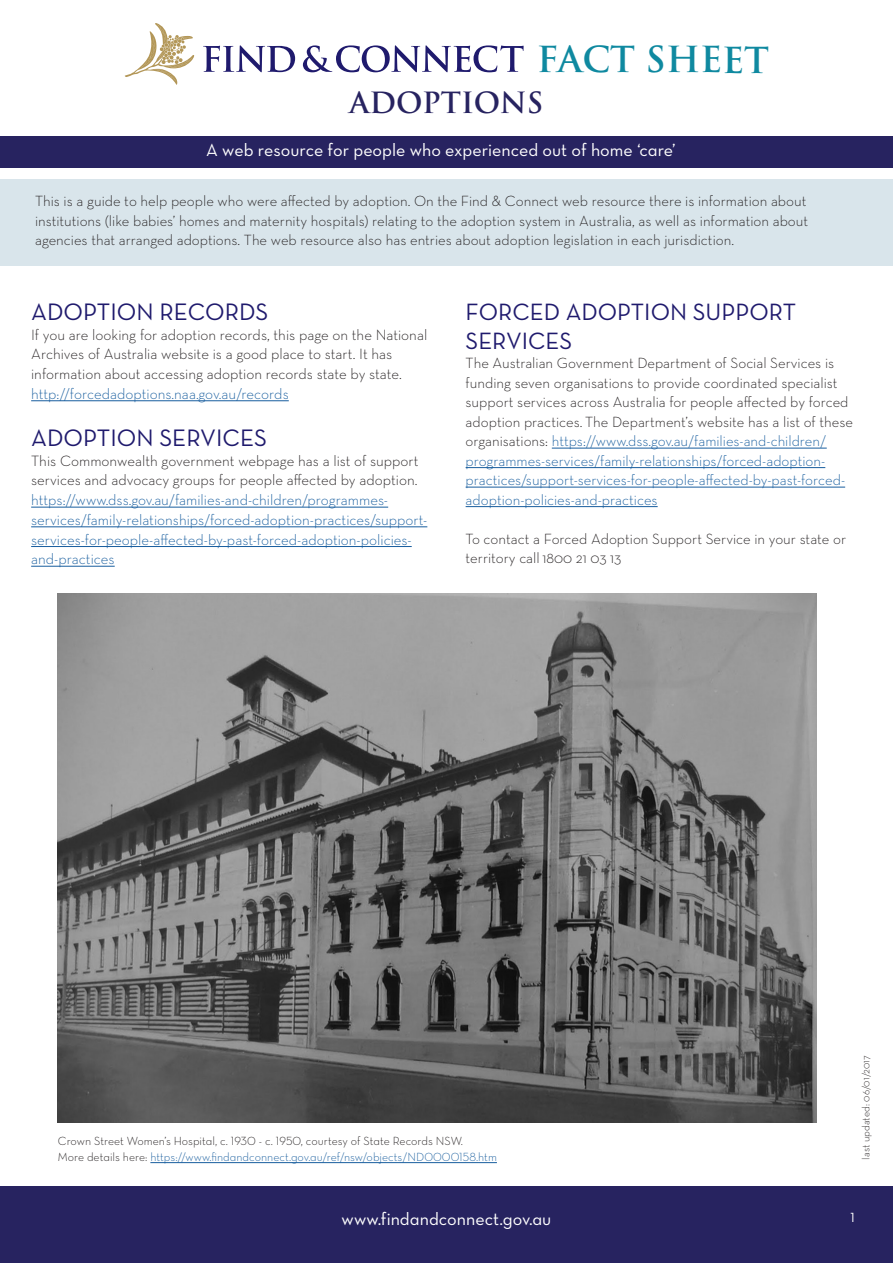
<style>
.page{position:relative;width:893px;height:1263px;background:#fff}
.page>*{position:absolute;margin:0;border:0;box-sizing:border-box;transform-origin:0 0}
.t1{font:700 34.95px "Trajan Pro";color:#0f89a0}
.t2{font:700 28.5px "Trajan Pro";color:#272360}
.f_C_head{font:24.3px "Neutra Text Book Alt";color:#1f1a6d}
.f_C_head-2{font:24px/28.8px "Neutra Text Book Alt";color:#1f1a6d}
.FS_body{font:18px "Neutra Text Book Alt";color:#fff}
.FS_body-2{font:300 15.15px/19.6px "Neutra Text";color:#175d9e}
.FS_body-3{font:300 15.15px/19.6px "Neutra Text";color:#231f20}
.FS_body-4{font:300 15px/19.5px "Neutra Text";color:#231f20}
.f_C_head-3{font:13.5px "Neutra Text Book Alt";color:#fff}
.t3{font:12px/16.5px "Neutra Text Light Alt";color:#231f20}
.FS_body-5{font:300 10.5px "Neutra Text";color:#231f20}
.s1{color:#175d9e}
.s2{color:#231f20}
</style>
<div class="page">
<div style="left:0;top:1186px;width:893px;height:77px;background:#272360"></div>
<div style="left:0;top:136px;width:893px;height:32px;background:#272360"></div>
<svg style="left:125px;top:23px;width:70px;height:62px"></svg>
<svg style="left:203px;top:45px;width:92px;height:27px"></svg>
<svg style="left:303px;top:45px;width:221px;height:27px"></svg>
<div style="left:0;top:180px;width:893px;height:86px;background:#d9e5eb"></div>
<hr style="left:31px;top:400px;width:258px;height:1px;background:#175d9e">
<hr style="left:31px;top:507px;width:357px;height:1px;background:#175d9e">
<hr style="left:31px;top:527px;width:396px;height:1px;background:#175d9e">
<hr style="left:31px;top:546px;width:381px;height:1px;background:#175d9e">
<hr style="left:31px;top:566px;width:84px;height:1px;background:#175d9e">
<hr style="left:552px;top:448px;width:275px;height:1px;background:#175d9e">
<hr style="left:466px;top:467px;width:359px;height:1px;background:#175d9e">
<hr style="left:466px;top:487px;width:379px;height:1px;background:#175d9e">
<hr style="left:466px;top:506px;width:192px;height:1px;background:#175d9e">
<hr style="left:150px;top:1162px;width:347px;height:1px;background:#175d9e">
<img style="left:58px;top:593px;width:759px;height:530px">
<h1 class="t1" style="left:537px;top:38px;width:234px">FACT SHEET</h1>
<p class="t2" style="left:349px;top:85px;width:195px">ADOPTIONS</p>
<p class="FS_body" style="left:206px;top:139px;width:471px">A web resource for people who experienced out of home ‘care’</p>
<p class="FS_body-4" style="left:35px;top:191px;width:775px;text-align:justify">This is a guide to help people who were affected by adoption. On the Find &amp; Connect web resource there is information about institutions (like babies’ homes and maternity hospitals) relating to the adoption system in Australia, as well as information about agencies that arranged adoptions. The web resource also has entries about adoption legislation in each jurisdiction.</p>
<p class="f_C_head" style="left:31px;top:297px;width:239px">ADOPTION RECORDS</p>
<p class="FS_body-3" style="left:31px;top:324px;width:398px">If you are looking for adoption records, this page on the National Archives of Australia website is a good place to start. It has information about accessing adoption records state by state. <span class="s1">http://forcedadoptions.naa.gov.au/records</span></p>
<p class="f_C_head" style="left:31px;top:423px;width:237px">ADOPTION SERVICES</p>
<p class="FS_body-2" style="left:31px;top:450px;width:398px"><span class="s2">This Commonwealth government webpage has a list of support services and advocacy groups for people affected by adoption. </span>https://www.dss.gov.au/families-and-children/programmes&shy;services/family-relationships/forced-adoption-practices/support&shy;services-for-people-affected-by-past-forced-adoption-policies&shy;and-practices</p>
<p class="f_C_head-2" style="left:466px;top:297px;width:332px">FORCED ADOPTION SUPPORT<br>SERVICES</p>
<p class="FS_body-4" style="left:466px;top:353px;width:389px">The Australian Government Department of Social Services is funding seven organisations to provide coordinated specialist support services across Australia for people affected by forced adoption practices. The Department’s website has a list of these organisations: <span class="s1">https://www.dss.gov.au/families-and-children/ programmes-services/family-relationships/forced-adoption&shy;practices/support-services-for-people-affected-by-past-forced&shy;adoption-policies-and-practices</span></p>
<p class="FS_body-4" style="left:466px;top:528px;width:382px">To contact a Forced Adoption Support Service in your state or territory call 1800 21 03 13</p>
<p class="t3" style="left:58px;top:1132px;width:440px">Crown Street Women’s Hospital, c. 1930 - c. 1950, courtesy of State Records NSW.<br>More details here: <span class="s1">https://www.findandconnect.gov.au/ref/nsw/objects/ND0000158.htm</span></p>
<p class="FS_body-5" style="left:859px;top:1159px;width:106px;rotate:-90deg">last updated: 06/01/2017</p>
<p class="FS_body" style="left:342px;top:1207px;width:211px">www.findandconnect.gov.au</p>
<p class="f_C_head-3" style="left:851px;top:1210px;width:6px">1</p>
</div>
